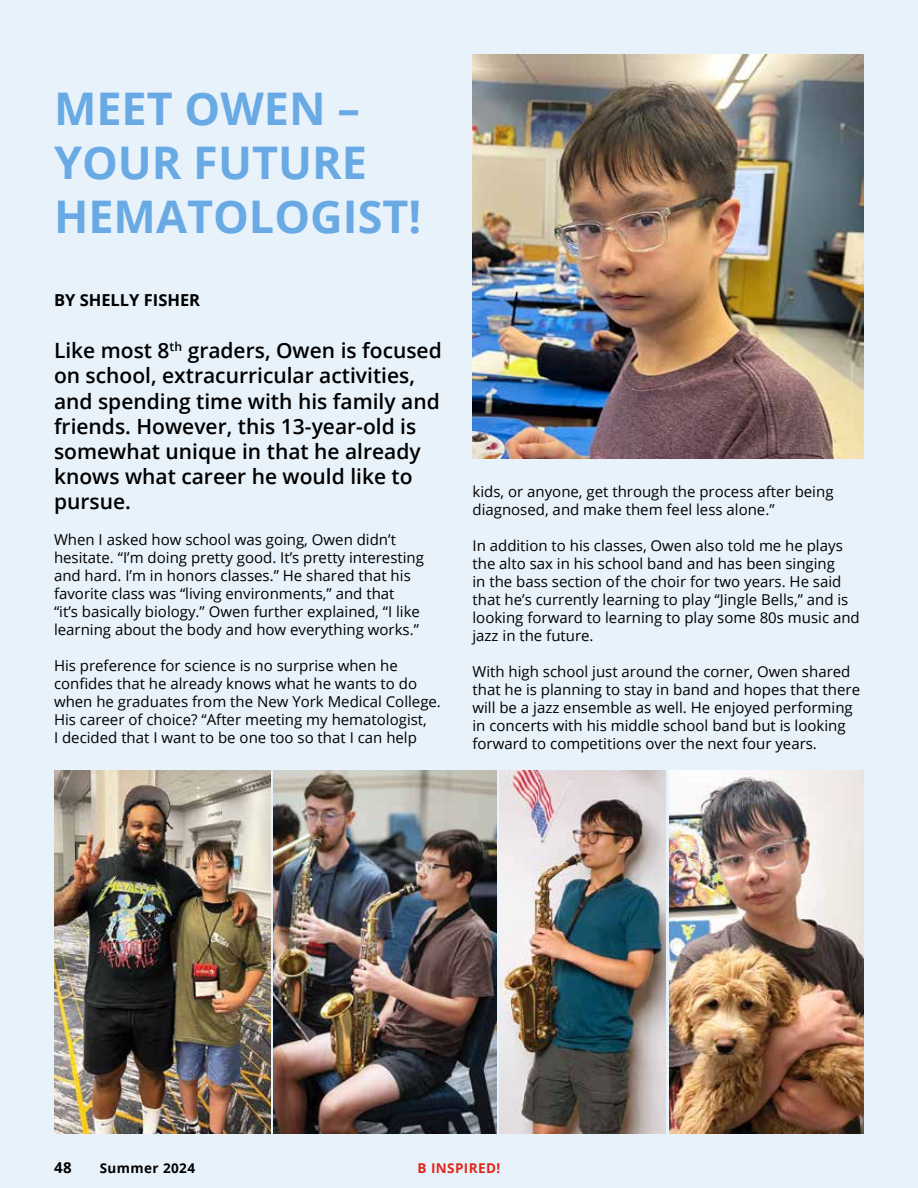
<style>
.page{position:relative;width:918px;height:1188px;background:#e8f2fa}
.page>*{position:absolute;margin:0;border:0;box-sizing:border-box;transform-origin:0 0}
.t1{font:700 45px/54px "Open Sans";color:#6aaae4}
.t2{font:600 21px/25.2px "Open Sans";color:#000}
.t3{font:700 16.5px "Open Sans";color:#000}
.t4{font:15px/18px "Open Sans";color:#000}
.t5{font:700 15px "Open Sans";color:#000}
.t6{font:700 13.5px "Open Sans";letter-spacing:.03em;color:#000}
.t7{font:700 13.5px "Open Sans";letter-spacing:.03em;color:#e1251b}
</style>
<div class="page">
<img style="left:274px;top:771px;width:222px;height:363px">
<img style="left:500px;top:771px;width:165px;height:363px">
<img style="left:54px;top:771px;width:216px;height:363px">
<img style="left:669px;top:771px;width:195px;height:363px">
<img style="left:472px;top:54px;width:392px;height:405px">
<h1 class="t1" style="left:54px;top:81px;width:369px">MEET OWEN –<br>YOUR FUTURE<br>HEMATOLOGIST!</h1>
<p class="t3" style="left:54px;top:288px;width:148px">BY SHELLY FISHER</p>
<h2 class="t2" style="left:54px;top:338px;width:389px">Like most 8<sup>th</sup> graders, Owen is focused on school, extracurricular activities, and spending time with his family and friends. However, this 13-year-old is somewhat unique in that he already knows what career he would like to pursue.</h2>
<p class="t4" style="left:54px;top:531px;width:372px">When I asked how school was going, Owen didn’t hesitate. “I’m doing pretty good. It’s pretty interesting and hard. I’m in honors classes.” He shared that his favorite class was “living environments,” and that<br>“it’s basically biology.” Owen further explained, “I like learning about the body and how everything works.”</p>
<p class="t4" style="left:54px;top:657px;width:388px">His preference for science is no surprise when he confides that he already knows what he wants to do when he graduates from the New York Medical College.<br>His career of choice? “After meeting my hematologist,<br>I decided that I want to be one too so that I can help</p>
<p class="t4" style="left:473px;top:483px;width:363px">kids, or anyone, get through the process after being diagnosed, and make them feel less alone.”</p>
<p class="t4" style="left:473px;top:537px;width:389px">In addition to his classes, Owen also told me he plays the alto sax in his school band and has been singing<br>in the bass section of the choir for two years. He said that he’s currently learning to play “Jingle Bells,” and is looking forward to learning to play some 80s music and jazz in the future.</p>
<p class="t4" style="left:473px;top:663px;width:389px">With high school just around the corner, Owen shared that he is planning to stay in band and hopes that there will be a jazz ensemble as well. He enjoyed performing in concerts with his middle school band but is looking forward to competitions over the next four years.</p>
<p class="t5" style="left:54px;top:1157px;width:19px">48</p>
<p class="t6" style="left:100px;top:1158px;width:97px">Summer 2024</p>
<p class="t7" style="left:418px;top:1158px;width:84px">B INSPIRED!</p>
</div>
